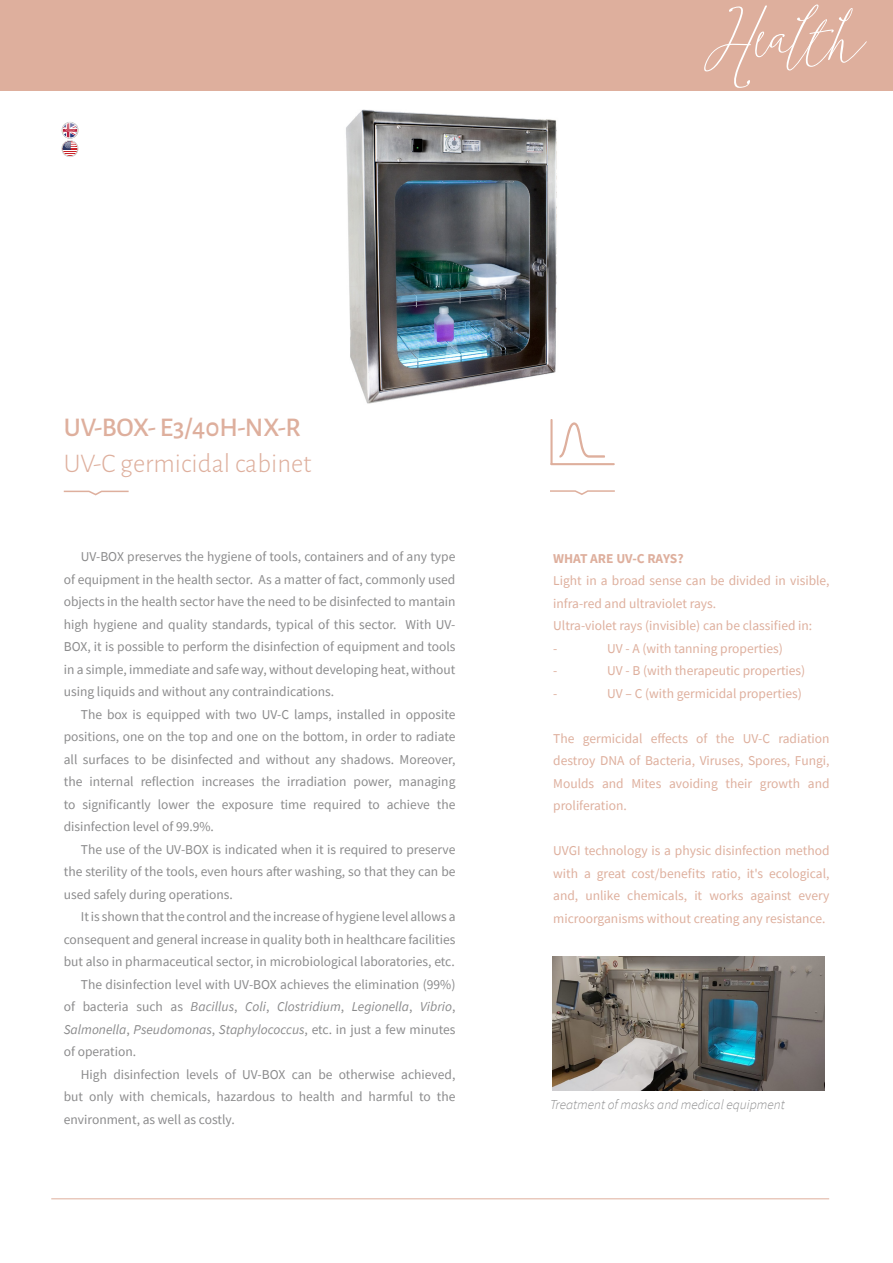
<style>
.page{position:relative;width:893px;height:1263px;background:#fff}
.page>*{position:absolute;margin:0;border:0;box-sizing:border-box;transform-origin:0 0}
.t1{font:italic 84px "Boho Script Drop";color:#fff}
.t2{font:300 27px "Alegreya Sans";color:#deaf9d}
.t3{font:500 27px "Alegreya Sans";color:#deaf9d}
.t4{font:13.5px/22.5px "Source Sans Pro";color:#8b8b8c;text-align:justify}
.t5{font:13.5px/22.5px "Source Sans Pro";color:#deaf9d;text-align:justify}
.t6{font:italic 300 13.5px "Source Sans Pro";color:#8b8b8c}
.t7{font:700 13.5px "Source Sans Pro";letter-spacing:-.01em;color:#deaf9d}
.s1{font-style:italic}
</style>
<div class="page">
<svg style="left:63px;top:490px;width:66px;height:6px"></svg>
<hr style="left:51px;top:1198px;width:778px;height:1px;background:#deaf9d">
<svg style="left:550px;top:490px;width:65px;height:5px"></svg>
<svg style="left:559px;top:422px;width:46px;height:36px"></svg>
<hr style="left:550px;top:420px;width:3px;height:44px;background:#deaf9d">
<hr style="left:551px;top:463px;width:63px;height:2px;background:#deaf9d">
<div style="left:0;top:0;width:893px;height:90px;background:#deaf9d"></div>
<svg style="left:61px;top:122px;width:18px;height:35px"></svg>
<img style="left:553px;top:957px;width:272px;height:134px">
<img style="left:346px;top:109px;width:211px;height:295px">
<p class="t1" style="left:708px;top:-5px;width:187px">Health</p>
<p class="t3" style="left:64px;top:409px;width:239px">UV-BOX- E3/40H-NX-R</p>
<p class="t2" style="left:64px;top:446px;width:249px">UV-C germicidal cabinet</p>
<p class="t4" style="left:64px;top:545px;width:393px;text-indent:17px">UV-BOX preserves the hygiene of tools, containers and of any type of equipment in the health sector. As a matter of fact, commonly used objects in the health sector have the need to be disinfected to mantain high hygiene and quality standards, typical of this sector. With UV-BOX, it is possible to perform the disinfection of equipment and tools in a simple, immediate and safe way, without developing heat, without using liquids and without any contraindications.</p>
<p class="t4" style="left:64px;top:703px;width:393px;text-indent:17px">The box is equipped with two UV-C lamps, installed in opposite positions, one on the top and one on the bottom, in order to radiate all surfaces to be disinfected and without any shadows. Moreover, the internal reflection increases the irradiation power, managing to significantly lower the exposure time required to achieve the disinfection level of 99.9%.</p>
<p class="t4" style="left:64px;top:838px;width:393px;text-indent:17px">The use of the UV-BOX is indicated when it is required to preserve the sterility of the tools, even hours after washing, so that they can be used safely during operations.</p>
<p class="t4" style="left:64px;top:905px;width:393px;text-indent:17px">It is shown that the control and the increase of hygiene level allows a consequent and general increase in quality both in healthcare facilities but also in pharmaceutical sector, in microbiological laboratories, etc.</p>
<p class="t4" style="left:64px;top:973px;width:393px;text-indent:17px">The disinfection level with UV-BOX achieves the elimination (99%) of bacteria such as <span class="s1">Bacillus</span>, <span class="s1">Coli</span>, <span class="s1">Clostridium</span>, <span class="s1">Legionella</span>, <span class="s1">Vibrio</span>, <span class="s1">Salmonella</span>, <span class="s1">Pseudomonas</span>, <span class="s1">Staphylococcus</span>, etc. in just a few minutes of operation.</p>
<p class="t4" style="left:64px;top:1063px;width:393px;text-indent:17px">High disinfection levels of UV-BOX can be otherwise achieved, but only with chemicals, hazardous to health and harmful to the environment, as well as costly.</p>
<p class="t7" style="left:553px;top:549px;width:132px">WHAT ARE UV-C RAYS?</p>
<p class="t5" style="left:553px;top:570px;width:278px">Light in a broad sense can be divided in visible, infra-red and ultraviolet rays.</p>
<p class="t5" style="left:553px;top:615px;width:261px">Ultra-violet rays (invisible) can be classified in:</p>
<p class="t5" style="left:553px;top:637px;width:6px">-</p>
<p class="t5" style="left:607px;top:637px;width:177px">UV - A (with tanning properties)</p>
<p class="t5" style="left:553px;top:660px;width:6px">-</p>
<p class="t5" style="left:607px;top:660px;width:200px">UV - B (with therapeutic properties)</p>
<p class="t5" style="left:553px;top:682px;width:6px">-</p>
<p class="t5" style="left:607px;top:682px;width:196px">UV – C (with germicidal properties)</p>
<p class="t5" style="left:553px;top:727px;width:278px">The germicidal effects of the UV-C radiation destroy DNA of Bacteria, Viruses, Spores, Fungi, Moulds and Mites avoiding their growth and proliferation.</p>
<p class="t5" style="left:553px;top:840px;width:278px">UVGI technology is a physic disinfection method with a great cost/benefits ratio, it's ecological, and, unlike chemicals, it works against every microorganisms without creating any resistance.</p>
<p class="t6" style="left:550px;top:1096px;width:236px">Treatment of masks and medical equipment</p>
</div>
